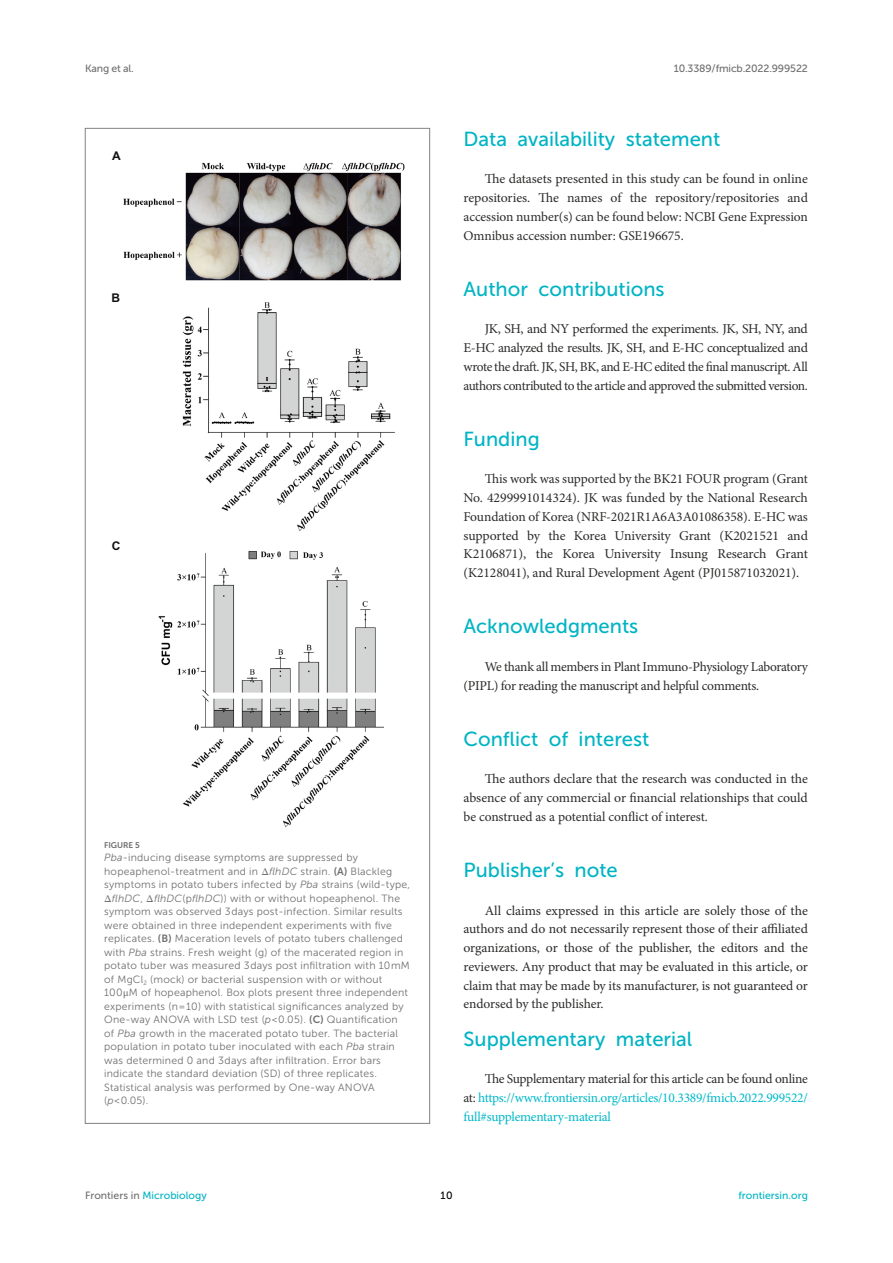
<style>
.page{position:relative;width:893px;height:1263px;background:#fff}
.page>*{position:absolute;margin:0;border:0;box-sizing:border-box;transform-origin:0 0}
.HEAD_1{font:20.25px "Museo Sans 500";color:#00b4c4}
.TEXT_FLUSH{font:13.5px/18.8px "Minion Pro";letter-spacing:-.015em;color:#2b2b2a;text-align:justify}
.TEXT_FLUSH-2{font:13.5px/18.8px "Minion Pro";letter-spacing:-.02em;color:#00b9c9;text-align:justify}
.t1{font:700 12px "Arial";color:#111212}
.FIG_LEG{font:10.5px/13.5px "Museo Sans 300";letter-spacing:.02em;color:#706f70}
.t2{font:10.5px "Museo Sans 500";color:#00b4c4}
.t3{font:10.5px "Museo Sans 500";letter-spacing:-.015em;color:#706f70}
.t4{font:10.5px "Museo Sans 500";color:#000}
.FIG_HD{font:8.25px "Museo Sans 700";letter-spacing:-.01em;color:#706f70}
.s1{font-style:italic}
.s2{font-family:"STIX General"}
.s3{font-family:"Museo Sans 700"}
.s4{color:#2b2b2a}
.s5{color:#706f70}
</style>
<div class="page">
<img style="left:123px;top:162px;width:282px;height:666px">
<p class="t3" style="left:85px;top:63px;width:50px">Kang et al.</p>
<p class="t3" style="left:674px;top:63px;width:136px">10.3389/fmicb.2022.999522</p>
<p class="t1" style="left:112px;top:148px;width:10px">A</p>
<p class="t1" style="left:111px;top:289px;width:10px">B</p>
<p class="t1" style="left:112px;top:537px;width:10px">C</p>
<p class="FIG_HD" style="left:104px;top:840px;width:37px">FIGURE 5</p>
<p class="FIG_LEG" style="left:104px;top:851px;width:307px"><span class="s1">Pba</span>-inducing disease symptoms are suppressed by hopeaphenol-treatment and in <span class="s2">Δ</span><span class="s1">flhDC</span> strain. <span class="s3">(A)</span> Blackleg symptoms in potato tubers infected by <span class="s1">Pba</span> strains (wild-type, <span class="s2">Δ</span><span class="s1">flhDC</span>, <span class="s2">Δ</span><span class="s1">flhDC</span>(p<span class="s1">flhDC</span>)) with or without hopeaphenol. The symptom was observed 3 days post-infection. Similar results were obtained in three independent experiments with five replicates. <span class="s3">(B)</span> Maceration levels of potato tubers challenged with <span class="s1">Pba</span> strains. Fresh weight (g) of the macerated region in potato tuber was measured 3 days post infiltration with 10 mM of MgCl<sub>2</sub> (mock) or bacterial suspension with or without<br>100 <span class="s2">μ</span>M of hopeaphenol. Box plots present three independent experiments (n = 10) with statistical significances analyzed by One-way ANOVA with LSD test (<span class="s1">p</span> &lt; 0.05). <span class="s3">(C)</span> Quantification of <span class="s1">Pba</span> growth in the macerated potato tuber. The bacterial population in potato tuber inoculated with each <span class="s1">Pba</span> strain was determined 0 and 3 days after infiltration. Error bars indicate the standard deviation (SD) of three replicates.<br>Statistical analysis was performed by One-way ANOVA<br>(<span class="s1">p</span> &lt; 0.05).</p>
<p class="HEAD_1" style="left:463px;top:128px;width:258px">Data availability statement</p>
<p class="TEXT_FLUSH" style="left:463px;top:170px;width:346px;text-indent:21px">The datasets presented in this study can be found in online repositories. The names of the repository/repositories and accession number(s) can be found below: NCBI Gene Expression Omnibus accession number: GSE196675.</p>
<p class="HEAD_1" style="left:463px;top:278px;width:203px">Author contributions</p>
<p class="TEXT_FLUSH" style="left:463px;top:320px;width:346px;text-indent:21px">JK, SH, and NY performed the experiments. JK, SH, NY, and E-HC analyzed the results. JK, SH, and E-HC conceptualized and wrote the draft. JK, SH, BK, and E-HC edited the final manuscript. All authors contributed to the article and approved the submitted version.</p>
<p class="HEAD_1" style="left:463px;top:428px;width:78px">Funding</p>
<p class="TEXT_FLUSH" style="left:463px;top:470px;width:346px;text-indent:21px">This work was supported by the BK21 FOUR program (Grant No. 4299991014324). JK was funded by the National Research Foundation of Korea (NRF-2021R1A6A3A01086358). E-HC was supported by the Korea University Grant (K2021521 and K2106871), the Korea University Insung Research Grant (K2128041), and Rural Development Agent (PJ015871032021).</p>
<p class="HEAD_1" style="left:463px;top:615px;width:176px">Acknowledgments</p>
<p class="TEXT_FLUSH" style="left:463px;top:657px;width:346px;text-indent:21px">We thank all members in Plant Immuno-Physiology Laboratory (PIPL) for reading the manuscript and helpful comments.</p>
<p class="HEAD_1" style="left:463px;top:728px;width:187px">Conflict of interest</p>
<p class="TEXT_FLUSH" style="left:463px;top:770px;width:346px;text-indent:21px">The authors declare that the research was conducted in the absence of any commercial or financial relationships that could be construed as a potential conflict of interest.</p>
<p class="HEAD_1" style="left:463px;top:859px;width:156px">Publisher’s note</p>
<p class="TEXT_FLUSH" style="left:463px;top:901px;width:346px;text-indent:21px">All claims expressed in this article are solely those of the authors and do not necessarily represent those of their affiliated organizations, or those of the publisher, the editors and the reviewers. Any product that may be evaluated in this article, or claim that may be made by its manufacturer, is not guaranteed or endorsed by the publisher.</p>
<p class="HEAD_1" style="left:463px;top:1028px;width:230px">Supplementary material</p>
<p class="TEXT_FLUSH-2" style="left:463px;top:1070px;width:346px;text-indent:21px"><span class="s4">The Supplementary material for this article can be found online at:</span> https://www.frontiersin.org/articles/10.3389/fmicb.2022.999522/ full#supplementary-material</p>
<p class="t2" style="left:85px;top:1190px;width:123px"><span class="s5">Frontiers in</span> Microbiology</p>
<p class="t4" style="left:440px;top:1190px;width:14px">10</p>
<p class="t2" style="left:738px;top:1190px;width:71px">frontiersin.org</p>
</div>
